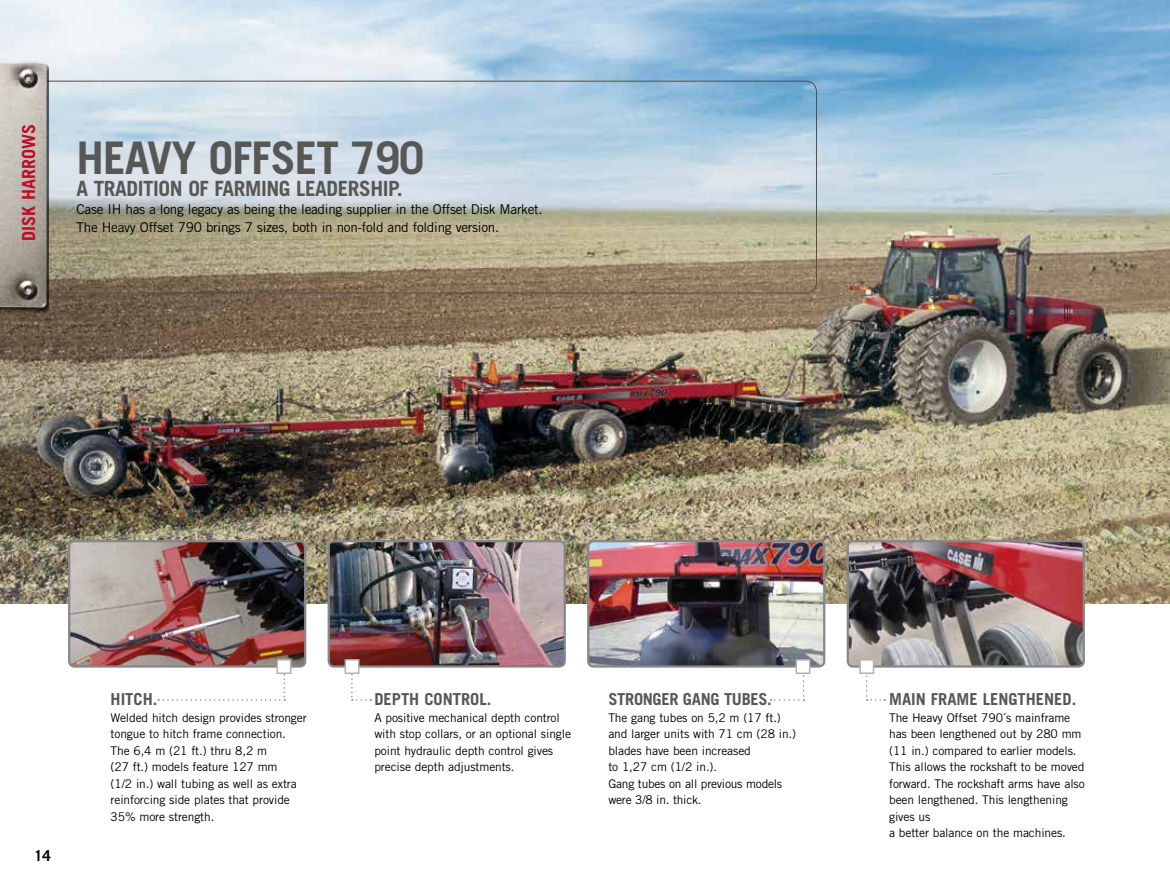
<style>
.page{position:relative;width:1170px;height:893px;background:#fff}
.page>*{position:absolute;margin:0;border:0;box-sizing:border-box;transform-origin:0 0}
.t1{font:700 45px "Trade Gothic LT Std";letter-spacing:-.02em;color:#575756}
.t2{font:700 21px "Trade Gothic LT Std";letter-spacing:-.02em;color:#575756}
.t3{font:700 18px "Trade Gothic LT Std";color:#c10a25}
.t4{font:700 16.5px "Trade Gothic LT Pro";color:#575756}
.t5{font:700 16.5px "Trade Gothic LT Pro";letter-spacing:-.02em;color:#575756}
.t6{font:700 15px "Trade Gothic LT Pro";color:#000}
.t7{font:13.5px/18px "Trade Gothic LT Std";letter-spacing:-.02em;color:#000}
.t8{font:12px/16.5px "Trade Gothic LT Pro";letter-spacing:-.01em;color:#000}
</style>
<div class="page">
<hr style="left:1169px;top:0;width:1px;height:68px;background:#ededed">
<img style="left:0;top:0;width:1169px;height:604px">
<div style="left:30px;top:81px;width:786px;height:212px;border:1px solid #524e4b;border-radius:11px"></div>
<img style="left:0;top:60px;width:49px;height:255px">
<img style="left:0;top:63px;width:47px;height:244px">
<img style="left:69px;top:541px;width:236px;height:124px">
<div style="left:68px;top:540px;width:238px;height:128px;border:2px solid #878787;border-radius:5px"></div>
<img style="left:330px;top:543px;width:233px;height:122px">
<div style="left:327px;top:540px;width:239px;height:128px;border:2px solid #878787;border-radius:5px"></div>
<img style="left:588px;top:541px;width:236px;height:124px">
<div style="left:587px;top:540px;width:238px;height:128px;border:2px solid #878787;border-radius:5px"></div>
<img style="left:847px;top:541px;width:236px;height:124px">
<div style="left:846px;top:540px;width:238px;height:128px;border:2px solid #878787;border-radius:5px"></div>
<svg style="left:351px;top:665px;width:20px;height:36px"></svg>
<svg style="left:866px;top:665px;width:19px;height:36px"></svg>
<svg style="left:158px;top:665px;width:127px;height:36px"></svg>
<svg style="left:770px;top:665px;width:34px;height:36px"></svg>
<div style="left:795px;top:659px;width:15px;height:15px;background:#fff;border:2px solid #b3b2b2"></div>
<div style="left:276px;top:659px;width:15px;height:15px;background:#fff;border:2px solid #b3b2b2"></div>
<div style="left:344px;top:659px;width:15px;height:15px;background:#fff;border:2px solid #b3b2b2"></div>
<div style="left:859px;top:659px;width:15px;height:15px;background:#fff;border:2px solid #b3b2b2"></div>
<h3 class="t3" style="left:18px;top:241px;width:118px;rotate:-90deg">DISK HARROWS</h3>
<h1 class="t1" style="left:77px;top:130px;width:349px">HEAVY OFFSET 790</h1>
<h2 class="t2" style="left:77px;top:176px;width:327px">A TRADITION OF FARMING LEADERSHIP.</h2>
<p class="t7" style="left:77px;top:200px;width:467px">Case IH has a long legacy as being the leading supplier in the Offset Disk Market.<br>The Heavy Offset 790 brings 7 sizes, both in non-fold and folding version.</p>
<p class="t6" style="left:34px;top:847px;width:18px">14</p>
<h3 class="t4" style="left:111px;top:689px;width:48px">HITCH.</h3>
<p class="t8" style="left:111px;top:709px;width:198px">Welded hitch design provides stronger tongue to hitch frame connection.<br>The 6,4 m (21 ft.) thru 8,2 m<br>(27 ft.) models feature 127 mm<br>(1/2 in.) wall tubing as well as extra reinforcing side plates that provide<br>35% more strength.</p>
<h3 class="t4" style="left:374px;top:689px;width:118px">DEPTH CONTROL.</h3>
<p class="t8" style="left:374px;top:709px;width:198px">A positive mechanical depth control with stop collars, or an optional single point hydraulic depth control gives precise depth adjustments.</p>
<h3 class="t5" style="left:608px;top:689px;width:165px">STRONGER GANG TUBES.</h3>
<p class="t8" style="left:608px;top:709px;width:189px">The gang tubes on 5,2 m (17 ft.) and larger units with 71 cm (28 in.) blades have been increased<br>to 1,27 cm (1/2 in.).<br>Gang tubes on all previous models were 3/8 in. thick.</p>
<h3 class="t4" style="left:889px;top:689px;width:189px">MAIN FRAME LENGTHENED.</h3>
<p class="t8" style="left:889px;top:709px;width:197px">The Heavy Offset 790´s mainframe has been lengthened out by 280 mm (11 in.) compared to earlier models.<br>This allows the rockshaft to be moved forward. The rockshaft arms have also been lengthened. This lengthening gives us<br>a better balance on the machines.</p>
</div>
